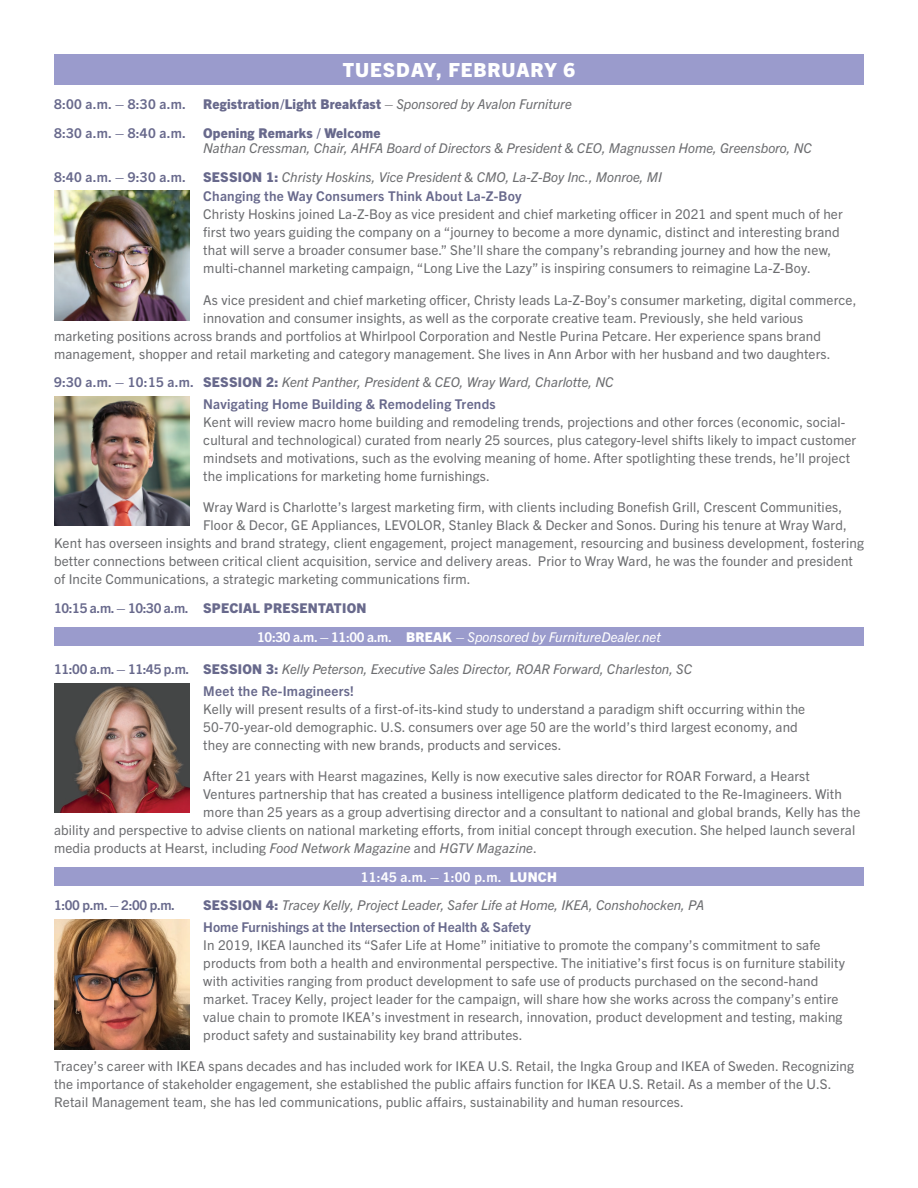
<style>
.page{position:relative;width:918px;height:1188px;background:#fff}
.page>*{position:absolute;margin:0;border:0;box-sizing:border-box;transform-origin:0 0}
.t1{font:800 19.5px "Trade Gothic Next LT Pro";letter-spacing:.05em;color:#fff}
.t2{font:13.5px/18px "Trade Gothic Next LT Pro";letter-spacing:.01em;color:#6c6d70}
.t3{font:italic 13.5px "Trade Gothic Next LT Pro";color:#6c6d70}
.t4{font:700 13.5px "Trade Gothic Next LT Pro";letter-spacing:.02em;color:#68698c}
.t5{font:800 13.5px "Trade Gothic Next LT Pro";letter-spacing:.02em;color:#68698c}
.t6{font:700 13.5px "Trade Gothic Next LT Pro";color:#68698c}
.t7{font:700 13.5px "Trade Gothic Next LT Pro";letter-spacing:-.025em;color:#fff}
.t8{font:italic 13.5px "Trade Gothic Next LT Pro";color:#fff}
.t9{font:800 13.5px "Trade Gothic Next LT Pro";letter-spacing:.02em;color:#fff}
.s1{font-weight:400;font-style:italic;color:#6c6d70}
.s2{font-weight:800;font-style:normal;color:#68698c}
.s3{font-weight:800;font-style:normal}
.s4{font-style:italic}
</style>
<div class="page">
<div style="left:54px;top:627px;width:810px;height:18px;background:#9a9bcc"></div>
<div style="left:54px;top:867px;width:810px;height:19px;background:#9a9bcc"></div>
<img style="left:54px;top:191px;width:136px;height:129px">
<img style="left:54px;top:396px;width:136px;height:130px">
<img style="left:54px;top:683px;width:136px;height:130px">
<div style="left:54px;top:54px;width:810px;height:30px;background:#9a9bcc"></div>
<img style="left:54px;top:919px;width:136px;height:130px">
<p class="t1" style="left:343px;top:56px;width:234px">TUESDAY, FEBRUARY 6</p>
<p class="t4" style="left:54px;top:95px;width:133px">8:00 a.m. – 8:30 a.m.</p>
<p class="t5" style="left:203px;top:95px;width:370px">Registration/Light Breakfast <span class="s1">– Sponsored by Avalon Furniture</span></p>
<p class="t4" style="left:54px;top:124px;width:133px">8:30 a.m. – 8:40 a.m.</p>
<p class="t5" style="left:203px;top:124px;width:179px">Opening Remarks / Welcome</p>
<p class="t3" style="left:203px;top:139px;width:610px">Nathan Cressman, Chair, AHFA Board of Directors &amp; President &amp; CEO, Magnussen Home, Greensboro, NC</p>
<p class="t4" style="left:54px;top:167px;width:133px">8:40 a.m. – 9:30 a.m.</p>
<p class="t3" style="left:203px;top:167px;width:461px"><span class="s2">SESSION 1:</span> Christy Hoskins, Vice President &amp; CMO, La-Z-Boy Inc., Monroe, MI</p>
<p class="t4" style="left:203px;top:187px;width:320px">Changing the Way Consumers Think About La-Z-Boy</p>
<p class="t2" style="left:203px;top:204px;width:641px">Christy Hoskins joined La-Z-Boy as vice president and chief marketing officer in 2021 and spent much of her first two years guiding the company on a “journey to become a more dynamic, distinct and interesting brand that will serve a broader consumer base.” She’ll share the company’s rebranding journey and how the new, multi-channel marketing campaign, “Long Live the Lazy” is inspiring consumers to reimagine La-Z-Boy.</p>
<p class="t2" style="left:203px;top:290px;width:655px">As vice president and chief marketing officer, Christy leads La-Z-Boy’s consumer marketing, digital commerce,</p>
<p class="t2" style="left:203px;top:308px;width:601px">innovation and consumer insights, as well as the corporate creative team. Previously, she held various</p>
<p class="t2" style="left:54px;top:326px;width:768px">marketing positions across brands and portfolios at Whirlpool Corporation and Nestle Purina Petcare. Her experience spans brand</p>
<p class="t2" style="left:54px;top:344px;width:778px">management, shopper and retail marketing and category management. She lives in Ann Arbor with her husband and two daughters.</p>
<p class="t4" style="left:203px;top:394px;width:294px">Navigating Home Building &amp; Remodeling Trends</p>
<p class="t2" style="left:203px;top:412px;width:654px">Kent will review macro home building and remodeling trends, projections and other forces (economic, social&shy;cultural and technological) curated from nearly 25 sources, plus category-level shifts likely to impact customer mindsets and motivations, such as the evolving meaning of home. After spotlighting these trends, he’ll project the implications for marketing home furnishings.</p>
<p class="t2" style="left:203px;top:497px;width:640px">Wray Ward is Charlotte’s largest marketing firm, with clients including Bonefish Grill, Crescent Communities,</p>
<p class="t2" style="left:203px;top:515px;width:645px">Floor &amp; Decor, GE Appliances, LEVOLOR, Stanley Black &amp; Decker and Sonos. During his tenure at Wray Ward,</p>
<p class="t2" style="left:54px;top:533px;width:811px">Kent has overseen insights and brand strategy, client engagement, project management, resourcing and business development, fostering</p>
<p class="t2" style="left:54px;top:551px;width:801px">better connections between critical client acquisition, service and delivery areas. Prior to Wray Ward, he was the founder and president</p>
<p class="t2" style="left:54px;top:569px;width:418px">of Incite Communications, a strategic marketing communications firm.</p>
<p class="t4" style="left:54px;top:373px;width:142px">9:30 a.m. – 10:15 a.m.</p>
<p class="t3" style="left:203px;top:373px;width:412px"><span class="s2">SESSION 2:</span> Kent Panther, President &amp; CEO, Wray Ward, Charlotte, NC</p>
<p class="t4" style="left:54px;top:599px;width:136px">10:15 a.m. – 10:30 a.m.</p>
<p class="t5" style="left:203px;top:599px;width:165px">SPECIAL PRESENTATION</p>
<p class="t7" style="left:257px;top:627px;width:136px">10:30 a.m. – 11:00 a.m.</p>
<p class="t8" style="left:406px;top:627px;width:256px"><span class="s3">BREAK</span> – Sponsored by FurnitureDealer.net</p>
<p class="t4" style="left:54px;top:660px;width:137px">11:00 a.m. – 11:45 p.m.</p>
<p class="t3" style="left:203px;top:660px;width:491px"><span class="s2">SESSION 3:</span> Kelly Peterson, Executive Sales Director, ROAR Forward, Charleston, SC</p>
<p class="t4" style="left:203px;top:681px;width:152px">Meet the Re-Imagineers!</p>
<p class="t2" style="left:203px;top:699px;width:603px">Kelly will present results of a first-of-its-kind study to understand a paradigm shift occurring within the<br>50-70-year-old demographic. U.S. consumers over age 50 are the world’s third largest economy, and they are connecting with new brands, products and services.</p>
<p class="t2" style="left:203px;top:766px;width:608px">After 21 years with Hearst magazines, Kelly is now executive sales director for ROAR Forward, a Hearst</p>
<p class="t2" style="left:203px;top:784px;width:640px">Ventures partnership that has created a business intelligence platform dedicated to the Re-Imagineers. With</p>
<p class="t2" style="left:203px;top:802px;width:659px">more than 25 years as a group advertising director and a consultant to national and global brands, Kelly has the</p>
<p class="t2" style="left:54px;top:820px;width:803px">ability and perspective to advise clients on national marketing efforts, from initial concept through execution. She helped launch several</p>
<p class="t2" style="left:54px;top:838px;width:484px">media products at Hearst, including <span class="s4">Food Network Magazine</span> and <span class="s4">HGTV Magazine</span>.</p>
<p class="t7" style="left:361px;top:867px;width:142px">11:45 a.m. – 1:00 p.m.</p>
<p class="t9" style="left:510px;top:867px;width:49px">LUNCH</p>
<p class="t6" style="left:203px;top:917px;width:329px">Home Furnishings at the Intersection of Health &amp; Safety</p>
<p class="t2" style="left:203px;top:935px;width:643px">In 2019, IKEA launched its “Safer Life at Home” initiative to promote the company’s commitment to safe products from both a health and environmental perspective. The initiative’s first focus is on furniture stability with activities ranging from product development to safe use of products purchased on the second-hand market. Tracey Kelly, project leader for the campaign, will share how she works across the company’s entire value chain to promote IKEA’s investment in research, innovation, product development and testing, making product safety and sustainability key brand attributes.</p>
<p class="t2" style="left:54px;top:1056px;width:802px">Tracey’s career with IKEA spans decades and has included work for IKEA U.S. Retail, the Ingka Group and IKEA of Sweden. Recognizing the importance of stakeholder engagement, she established the public affairs function for IKEA U.S. Retail. As a member of the U.S.<br>Retail Management team, she has led communications, public affairs, sustainability and human resources.</p>
<p class="t4" style="left:54px;top:896px;width:123px">1:00 p.m. – 2:00 p.m.</p>
<p class="t3" style="left:203px;top:896px;width:503px"><span class="s2">SESSION 4:</span> Tracey Kelly, Project Leader, Safer Life at Home, IKEA, Conshohocken, PA</p>
</div>
